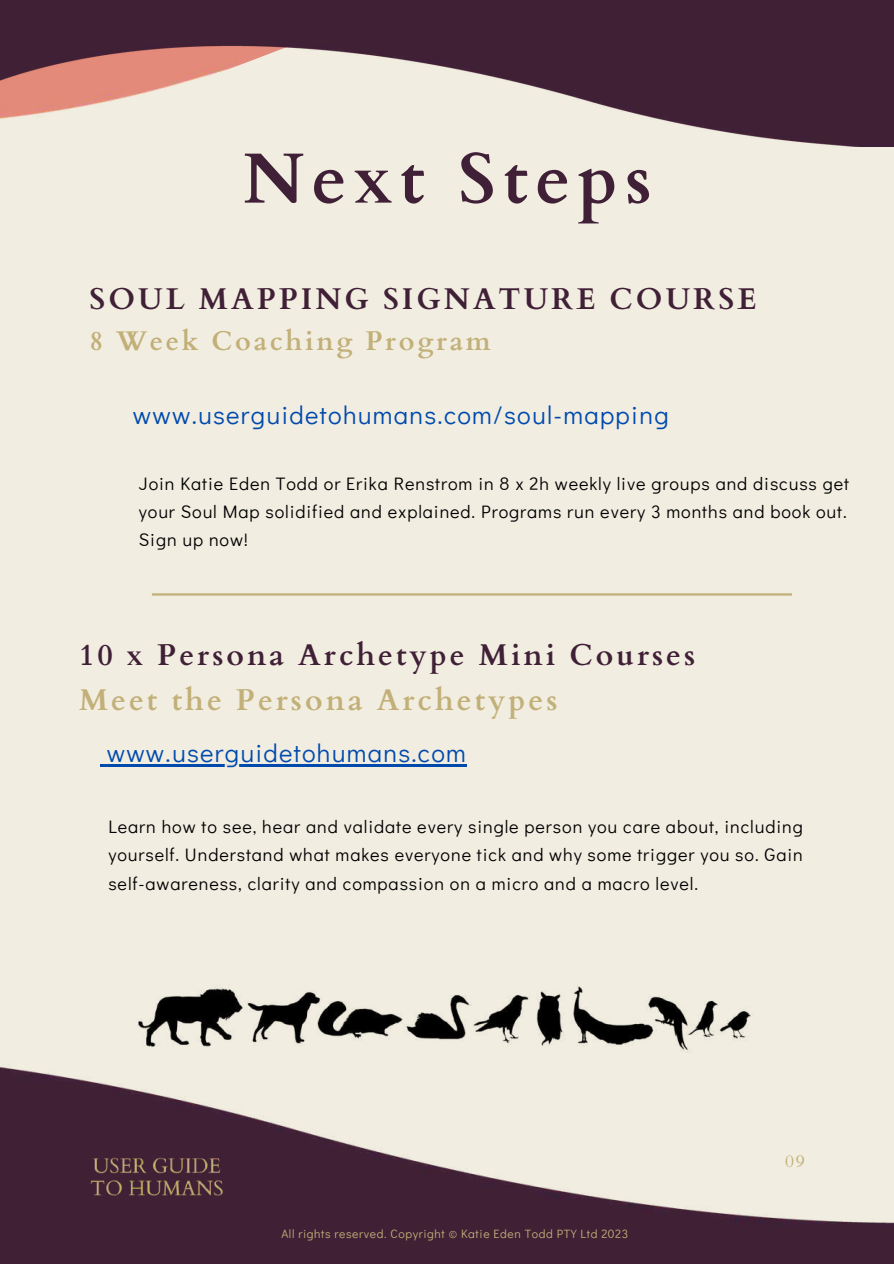
<style>
.page{position:relative;width:894px;height:1264px;background:#fff}
.page>*{position:absolute;margin:0;border:0;box-sizing:border-box;transform-origin:0 0}
.t1{font:700 71.1px "Cardo";letter-spacing:.1em;color:#402036}
.t2{font:700 30px "Cardo";letter-spacing:.1em;color:#402036}
.t3{font:700 30px "Cardo";letter-spacing:.1em;color:#c2b078}
.t4{font:700 27px "Cardo";letter-spacing:.1em;color:#c2b078}
.t5{font:25.5px "Didact Gothic";letter-spacing:.05em;color:#004aad}
.t6{font:18px/28.2px "Didact Gothic";letter-spacing:.05em;color:#000;text-align:justify}
.t7{font:17.55px "Cardo";color:#c2b078}
.t8{font:12px "Didact Gothic";letter-spacing:.05em;color:#c2b078}
</style>
<div class="page">
<div style="left:0;top:0;width:893px;height:1263px;background:#f1ede1"></div>
<img style="left:0;top:2px;width:893px;height:145px">
<img style="left:0;top:1064px;width:893px;height:199px">
<img style="left:89px;top:1154px;width:134px;height:44px">
<img style="left:138px;top:985px;width:613px;height:67px">
<hr style="left:152px;top:593px;width:639px;height:2px;background:#c2b078">
<svg style="left:100px;top:764px;width:7px;height:3px"></svg>
<hr style="left:107px;top:764px;width:360px;height:3px;background:#004aad">
<h1 class="t1" style="left:243px;top:132px;width:410px">Next Steps</h1>
<h2 class="t2" style="left:89px;top:279px;width:668px">SOUL MAPPING SIGNATURE COURSE</h2>
<h3 class="t4" style="left:89px;top:323px;width:402px">8 Week Coaching Program</h3>
<h3 class="t5" style="left:133px;top:397px;width:537px">www.userguidetohumans.com/soul-mapping</h3>
<p class="t6" style="left:139px;top:469px;width:711px;text-align:left">Join Katie Eden Todd or Erika Renstrom in 8 x 2h weekly live groups and discuss get your Soul Map solidified and explained. Programs run every 3 months and book out.<br>Sign up now!</p>
<h2 class="t2" style="left:79px;top:635px;width:617px">10 x Persona Archetype Mini Courses</h2>
<h2 class="t3" style="left:79px;top:680px;width:480px">Meet the Persona Archetypes</h2>
<h3 class="t5" style="left:107px;top:735px;width:360px">www.userguidetohumans.com</h3>
<p class="t6" style="left:108px;top:812px;width:695px">Learn how to see, hear and validate every single person you care about, including yourself. Understand what makes everyone tick and why some trigger you so. Gain self-awareness, clarity and compassion on a micro and a macro level.</p>
<p class="t8" style="left:281px;top:1225px;width:348px">All rights reserved. Copyright © Katie Eden Todd PTY Ltd 2023</p>
<p class="t7" style="left:785px;top:1149px;width:21px">09</p>
</div>
